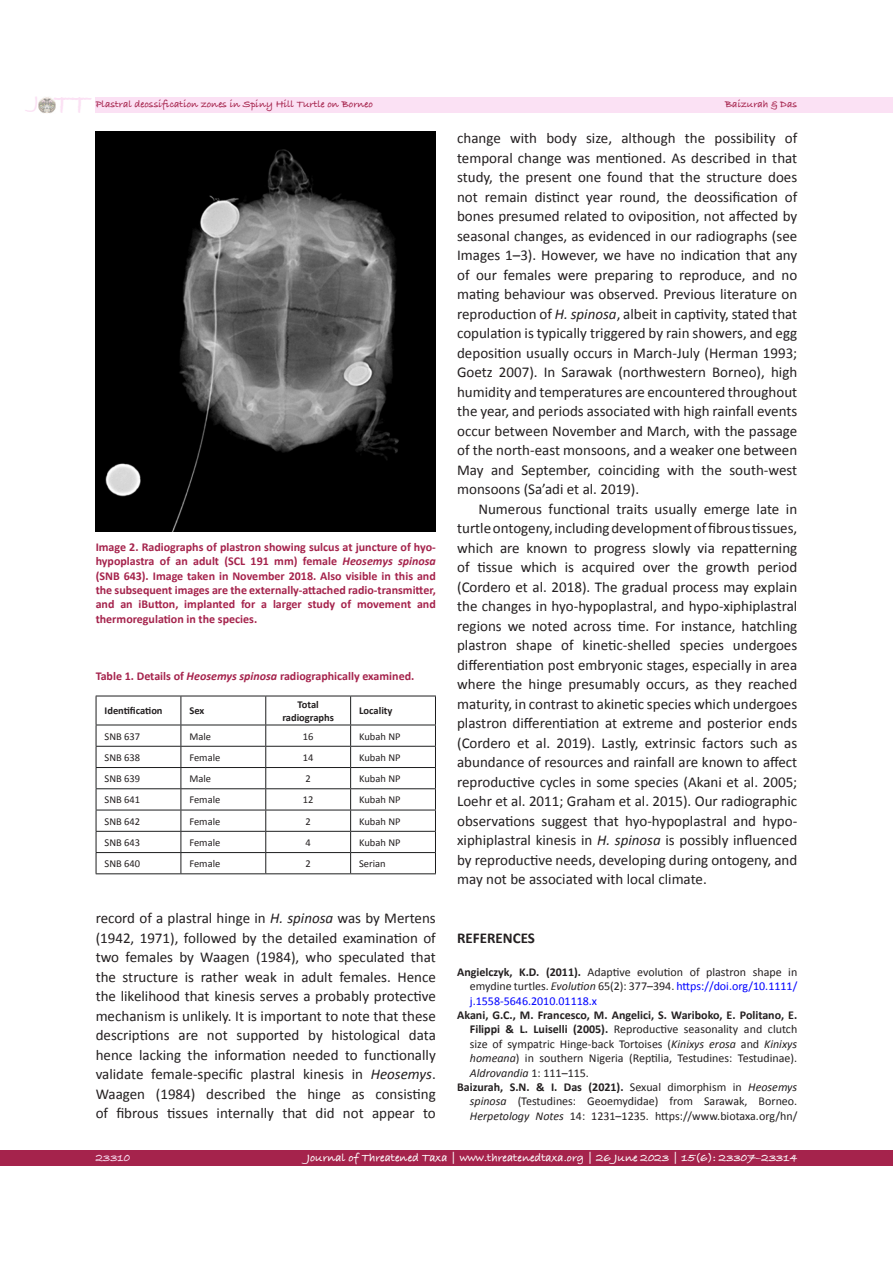
<style>
.page{position:relative;width:893px;height:1263px;background:#fff}
.page>*{position:absolute;margin:0;border:0;box-sizing:border-box;transform-origin:0 0}
.t1{font:700 28.95px "Bradley Hand ITCTT";color:#fbe1f4}
.t2{font:15px/19.5px "Calibri";color:#231f20;text-align:justify}
.t3{font:700 15px "Calibri";color:#231f20}
.t4{font:12px/14.4px "Calibri";color:#231f20;text-align:justify}
.No_Spacing{font:700 12px/14.4px "Calibri";color:#a5234c;text-align:justify}
.t5{font:700 12px "Bradley Hand ITCTT";color:#fff}
.t6{font:700 12px "Bradley Hand ITCTT";color:#fbe1f4}
.t7{font:10.5px "Calibri";color:#231f20}
.t8{font:10.5px "Bradley Hand ITCTT Bold 2";color:#a5234c}
.t9{font:10.5px "Calibri 2";color:#231f20}
.t10{font:700 10.5px/12.6px "Calibri";color:#231f20;text-align:center}
.s1{font-style:italic}
.s2{font-family:"Calibri 2"}
.s3{font-weight:700}
.s4{font-family:"Calibri Italic 2"}
.s5{color:#00f}
</style>
<div class="page">
<div style="left:96px;top:97px;width:797px;height:16px;background:#fbe1f4"></div>
<div style="left:0;top:1150px;width:893px;height:16px;background:#a5234c"></div>
<img style="left:38px;top:97px;width:17px;height:16px">
<img style="left:96px;top:132px;width:340px;height:399px">
<hr style="left:96px;top:696px;width:85px;height:1px;background:#1d1e1f">
<hr style="left:181px;top:696px;width:85px;height:1px;background:#1d1e1f">
<hr style="left:266px;top:696px;width:85px;height:1px;background:#1d1e1f">
<hr style="left:351px;top:696px;width:85px;height:1px;background:#1d1e1f">
<hr style="left:96px;top:725px;width:85px;height:1px;background:#1d1e1f">
<hr style="left:181px;top:725px;width:85px;height:1px;background:#1d1e1f">
<hr style="left:266px;top:725px;width:85px;height:1px;background:#1d1e1f">
<hr style="left:351px;top:725px;width:85px;height:1px;background:#1d1e1f">
<hr style="left:96px;top:746px;width:85px;height:1px;background:#1d1e1f">
<hr style="left:181px;top:746px;width:85px;height:1px;background:#1d1e1f">
<hr style="left:266px;top:746px;width:85px;height:1px;background:#1d1e1f">
<hr style="left:351px;top:746px;width:85px;height:1px;background:#1d1e1f">
<hr style="left:96px;top:767px;width:85px;height:1px;background:#1d1e1f">
<hr style="left:181px;top:767px;width:85px;height:1px;background:#1d1e1f">
<hr style="left:266px;top:767px;width:85px;height:1px;background:#1d1e1f">
<hr style="left:351px;top:767px;width:85px;height:1px;background:#1d1e1f">
<hr style="left:96px;top:788px;width:85px;height:1px;background:#1d1e1f">
<hr style="left:181px;top:788px;width:85px;height:1px;background:#1d1e1f">
<hr style="left:266px;top:788px;width:85px;height:1px;background:#1d1e1f">
<hr style="left:351px;top:788px;width:85px;height:1px;background:#1d1e1f">
<hr style="left:96px;top:810px;width:85px;height:1px;background:#1d1e1f">
<hr style="left:181px;top:810px;width:85px;height:1px;background:#1d1e1f">
<hr style="left:266px;top:810px;width:85px;height:1px;background:#1d1e1f">
<hr style="left:351px;top:810px;width:85px;height:1px;background:#1d1e1f">
<hr style="left:96px;top:831px;width:85px;height:1px;background:#1d1e1f">
<hr style="left:181px;top:831px;width:85px;height:1px;background:#1d1e1f">
<hr style="left:266px;top:831px;width:85px;height:1px;background:#1d1e1f">
<hr style="left:351px;top:831px;width:85px;height:1px;background:#1d1e1f">
<hr style="left:96px;top:852px;width:85px;height:1px;background:#1d1e1f">
<hr style="left:181px;top:852px;width:85px;height:1px;background:#1d1e1f">
<hr style="left:266px;top:852px;width:85px;height:1px;background:#1d1e1f">
<hr style="left:351px;top:852px;width:85px;height:1px;background:#1d1e1f">
<hr style="left:96px;top:873px;width:85px;height:1px;background:#1d1e1f">
<hr style="left:181px;top:873px;width:85px;height:1px;background:#1d1e1f">
<hr style="left:266px;top:873px;width:85px;height:1px;background:#1d1e1f">
<hr style="left:351px;top:873px;width:85px;height:1px;background:#1d1e1f">
<svg style="left:96px;top:696px;width:1px;height:177px"></svg>
<svg style="left:181px;top:696px;width:1px;height:177px"></svg>
<svg style="left:265px;top:696px;width:1px;height:177px"></svg>
<svg style="left:350px;top:696px;width:1px;height:177px"></svg>
<svg style="left:435px;top:696px;width:1px;height:177px"></svg>
<h1 class="t1" style="left:34px;top:82px;width:57px"><sup>J</sup> TT</h1>
<p class="t8" style="left:96px;top:96px;width:279px">Plastral deossification zones in Spiny Hill Turtle on Borneo</p>
<p class="t8" style="left:725px;top:96px;width:74px">Baizurah &amp; Das</p>
<p class="No_Spacing" style="left:96px;top:539px;width:342px">Image 2. Radiographs of plastron showing sulcus at juncture of hyo&shy;hypoplastra of an adult (SCL 191 mm) female <span class="s1">Heosemys spinosa </span>(SNB 643). Image taken in November 2018. Also visible in this and the subsequent images are the externally-attached radio-transmitter, and an iButton, implanted for a larger study of movement and thermoregulation in the species.</p>
<p class="No_Spacing" style="left:96px;top:669px;width:320px">Table 1. Details of <span class="s1">Heosemys spinosa</span> radiographically examined.</p>
<p class="t10" style="left:105px;top:705px;width:60px">Identification</p>
<p class="t10" style="left:189px;top:705px;width:16px">Sex</p>
<p class="t10" style="left:282px;top:698px;width:53px">Total radiographs</p>
<p class="t10" style="left:359px;top:705px;width:35px">Locality</p>
<p class="t9" style="left:105px;top:729px;width:37px">SNB 637</p>
<p class="t7" style="left:189px;top:729px;width:23px">Male</p>
<p class="t9" style="left:303px;top:729px;width:12px">16</p>
<p class="t7" style="left:359px;top:729px;width:43px">Kubah NP</p>
<p class="t9" style="left:105px;top:751px;width:37px">SNB 638</p>
<p class="t7" style="left:189px;top:751px;width:32px">Female</p>
<p class="t9" style="left:303px;top:751px;width:12px">14</p>
<p class="t7" style="left:359px;top:751px;width:43px">Kubah NP</p>
<p class="t7" style="left:105px;top:772px;width:37px">SNB 639</p>
<p class="t7" style="left:189px;top:772px;width:23px">Male</p>
<p class="t9" style="left:306px;top:772px;width:7px">2</p>
<p class="t7" style="left:359px;top:772px;width:43px">Kubah NP</p>
<p class="t9" style="left:105px;top:793px;width:37px">SNB 641</p>
<p class="t7" style="left:189px;top:793px;width:32px">Female</p>
<p class="t9" style="left:303px;top:793px;width:12px">12</p>
<p class="t7" style="left:359px;top:793px;width:43px">Kubah NP</p>
<p class="t9" style="left:105px;top:814px;width:37px">SNB 642</p>
<p class="t7" style="left:189px;top:814px;width:32px">Female</p>
<p class="t9" style="left:306px;top:814px;width:7px">2</p>
<p class="t7" style="left:359px;top:814px;width:43px">Kubah NP</p>
<p class="t9" style="left:105px;top:836px;width:37px">SNB 643</p>
<p class="t7" style="left:189px;top:836px;width:32px">Female</p>
<p class="t9" style="left:306px;top:836px;width:7px">4</p>
<p class="t7" style="left:359px;top:836px;width:43px">Kubah NP</p>
<p class="t9" style="left:105px;top:857px;width:37px">SNB 640</p>
<p class="t7" style="left:189px;top:857px;width:32px">Female</p>
<p class="t9" style="left:306px;top:857px;width:7px">2</p>
<p class="t9" style="left:359px;top:857px;width:28px">Serian</p>
<p class="t2" style="left:96px;top:909px;width:342px">record of a plastral hinge in <span class="s1">H. spinosa</span> was by Mertens (1942, 1971), followed by the detailed examination of two females by Waagen (1984), who speculated that the structure is rather weak in adult females. Hence the likelihood that kinesis serves a probably protective mechanism is unlikely. It is important to note that these descriptions are not supported by histological data hence lacking the information needed to functionally validate female-specific plastral kinesis in <span class="s1">Heosemys</span><span class="s2">.<br></span>Waagen (1984) described the hinge as consisting of fibrous tissues internally that did not appear to</p>
<p class="t2" style="left:457px;top:128px;width:342px">change with body size, although the possibility of temporal change was mentioned. As described in that study, the present one found that the structure does not remain distinct year round, the deossification of bones presumed related to oviposition, not affected by seasonal changes, as evidenced in our radiographs (see Images 1–3). However, we have no indication that any of our females were preparing to reproduce, and no mating behaviour was observed. Previous literature on reproduction of <span class="s1">H. spinosa</span>, albeit in captivity, stated that copulation is typically triggered by rain showers, and egg deposition usually occurs in March-July (Herman 1993; Goetz 2007). In Sarawak (northwestern Borneo), high humidity and temperatures are encountered throughout the year, and periods associated with high rainfall events occur between November and March, with the passage of the north-east monsoons, and a weaker one between May and September, coinciding with the south-west monsoons (Sa’adi et al. 2019).</p>
<p class="t2" style="left:457px;top:499px;width:342px;text-indent:21px">Numerous functional traits usually emerge late in turtle ontogeny, including development of fibrous tissues, which are known to progress slowly via repatterning of tissue which is acquired over the growth period (Cordero et al. 2018). The gradual process may explain the changes in hyo-hypoplastral, and hypo-xiphiplastral regions we noted across time. For instance, hatchling plastron shape of kinetic-shelled species undergoes differentiation post embryonic stages, especially in area where the hinge presumably occurs, as they reached maturity, in contrast to akinetic species which undergoes plastron differentiation at extreme and posterior ends (Cordero et al. 2019). Lastly, extrinsic factors such as abundance of resources and rainfall are known to affect reproductive cycles in some species (Akani et al. 2005; Loehr et al. 2011; Graham et al. 2015). Our radiographic observations suggest that hyo-hypoplastral and hypo&shy;xiphiplastral kinesis in <span class="s1">H. spinosa</span> is possibly influenced by reproductive needs, developing during ontogeny, and may not be associated with local climate.</p>
<p class="t3" style="left:457px;top:928px;width:79px">REFERENCES</p>
<p class="t4" style="left:470px;top:965px;width:329px;text-indent:-13px"><span class="s3">Angielczyk, K.D. (2011).</span> Adaptive evolution of plastron shape in emydine turtles. <span class="s4">Evolution</span> 65(2): 377–394. <span class="s5">https://doi.org/10.1111/ j.1558-5646.2010.01118.x</span></p>
<p class="t4" style="left:470px;top:1008px;width:329px;text-indent:-13px"><span class="s3">Akani, G.C., M. Francesco, M. Angelici, S. Wariboko, E. Politano, E.<br>Filippi &amp; L. Luiselli (2005).</span> Reproductive seasonality and clutch size of sympatric Hinge-back Tortoises (<span class="s1">Kinixys erosa</span> <span class="s2">and</span> <span class="s1">Kinixys homeana</span>) in southern Nigeria (Reptilia, Testudines: Testudinae).<br><span class="s1">Aldrovandia</span> 1: 111–115.</p>
<p class="t4" style="left:470px;top:1080px;width:329px;text-indent:-13px"><span class="s3">Baizurah, S.N. &amp; I. Das (2021).</span> Sexual dimorphism in <span class="s1">Heosemys spinosa</span> (Testudines: Geoemydidae) from Sarawak, Borneo.<br><span class="s1">Herpetology Notes</span> 14: 1231–1235. https://www.biotaxa.org/hn/</p>
<p class="t6" style="left:96px;top:1149px;width:36px">23310</p>
<p class="t5" style="left:307px;top:1148px;width:492px">Journal of Threatened Taxa | www.threatenedtaxa.org | 26 June 2023 | 15(6): 23307–23314</p>
</div>
